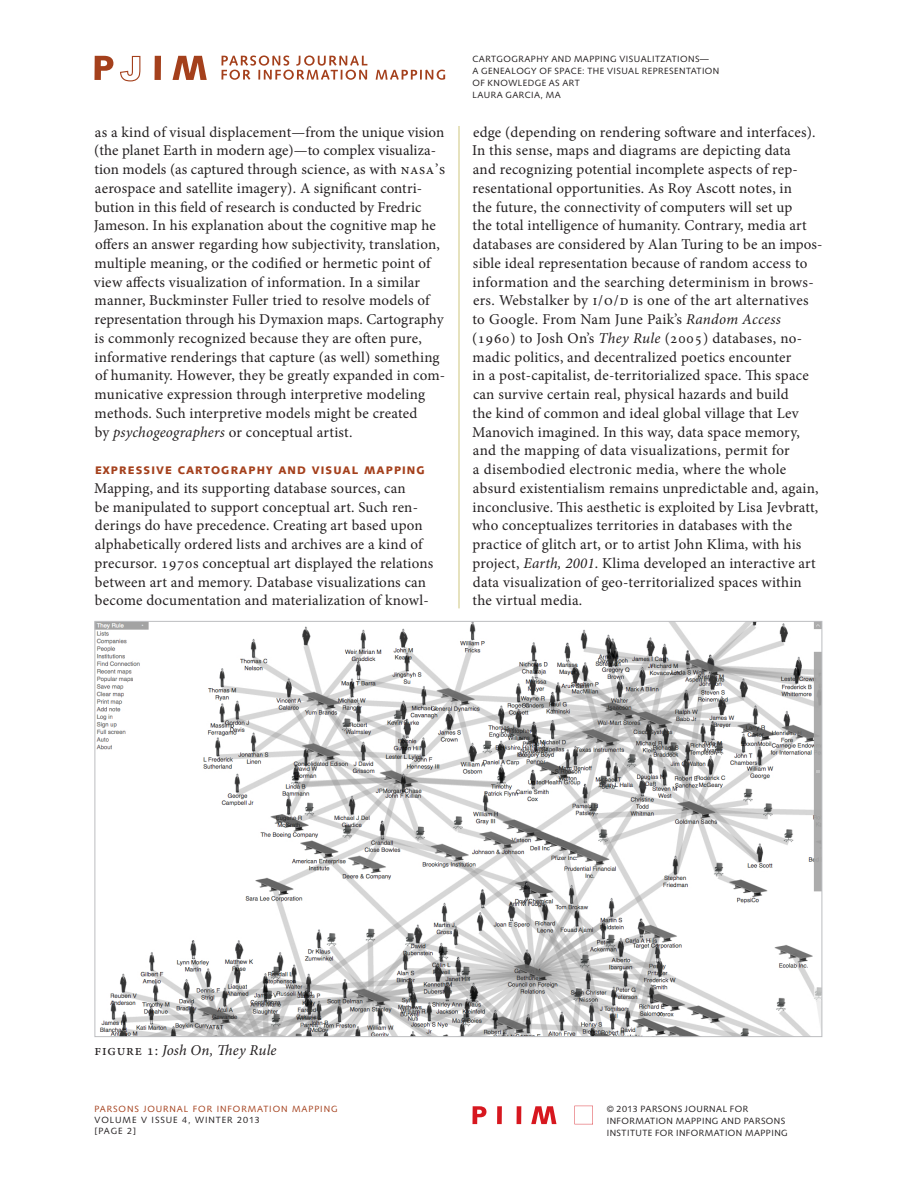
<style>
.page{position:relative;width:918px;height:1188px;background:#fff}
.page>*{position:absolute;margin:0;border:0;box-sizing:border-box;transform-origin:0 0}
.PIIM_Body_Text__No_I{font:15px/18.8px "Minion Pro";letter-spacing:.01em;color:#231f20}
.PIIM_Body_Text__No_I-2{font:italic 15px "Minion Pro";letter-spacing:.01em;color:#231f20}
.PIIM_Body_Text__No_I-3{font:900 10.95px "Syntax";letter-spacing:.1em;color:#a4401c}
.t1{font:9px/12px "Syntax LT Std";letter-spacing:.05em;color:#231f20}
.t2{font:9px "Syntax LT Std";letter-spacing:.1em;color:#a4401c}
.t3{font:9px "Syntax LT Std";letter-spacing:.1em;color:#231f20}
.s1{font-style:italic}
.s2{font-style:normal}
</style>
<div class="page">
<svg style="left:472px;top:1106px;width:14px;height:18px"></svg>
<div style="left:497px;top:1106px;width:5px;height:18px;background:#d7171f"></div>
<hr style="left:517px;top:1106px;width:4px;height:18px;background:#d7171f">
<svg style="left:531px;top:1106px;width:25px;height:18px"></svg>
<svg style="left:574px;top:1106px;width:19px;height:18px"></svg>
<svg style="left:221px;top:55px;width:146px;height:25px"></svg>
<svg style="left:376px;top:70px;width:69px;height:10px"></svg>
<svg style="left:120px;top:56px;width:20px;height:25px"></svg>
<svg style="left:94px;top:56px;width:19px;height:24px"></svg>
<div style="left:155px;top:56px;width:6px;height:24px;background:#a4401c"></div>
<svg style="left:173px;top:56px;width:34px;height:24px"></svg>
<hr style="left:458px;top:126px;width:2px;height:482px;background:#dfd9a9">
<img style="left:97px;top:623px;width:723px;height:412px">
<p class="PIIM_Body_Text__No_I" style="left:94px;top:122px;width:353px">as a kind of visual displacement—from the unique vision (the planet Earth in modern age)—to complex visualiza&shy;tion models (as captured through science, as with NASA’s aerospace and satellite imagery). A significant contri&shy;bution in this field of research is conducted by Fredric Jameson. In his explanation about the cognitive map he offers an answer regarding how subjectivity, translation, multiple meaning, or the codified or hermetic point of view affects visualization of information. In a similar manner, Buckminster Fuller tried to resolve models of representation through his Dymaxion maps. Cartography is commonly recognized because they are often pure, informative renderings that capture (as well) something of humanity. However, they be greatly expanded in com&shy;municative expression through interpretive modeling methods. Such interpretive models might be created<br>by <span class="s1">psychogeographers</span> or conceptual artist.</p>
<p class="PIIM_Body_Text__No_I-3" style="left:95px;top:464px;width:331px">EXPRESSIVE CARTOGRAPHY AND VISUAL MAPPING</p>
<p class="PIIM_Body_Text__No_I" style="left:94px;top:479px;width:341px">Mapping, and its supporting database sources, can<br>be manipulated to support conceptual art. Such ren&shy;derings do have precedence. Creating art based upon alphabetically ordered lists and archives are a kind of precursor. 1970s conceptual art displayed the relations between art and memory. Database visualizations can become documentation and materialization of knowl-</p>
<p class="t1" style="left:472px;top:53px;width:248px">CARTGOGRAPHY AND MAPPING VISUALITZATIONS—<br>A GENEALOGY OF SPACE: THE VISUAL REPRESENTATION<br>OF KNOWLEDGE AS ART<br>LAURA GARCIA, MA</p>
<p class="PIIM_Body_Text__No_I" style="left:472px;top:122px;width:352px">edge (depending on rendering software and interfaces).<br>In this sense, maps and diagrams are depicting data<br>and recognizing potential incomplete aspects of rep&shy;resentational opportunities. As Roy Ascott notes, in<br>the future, the connectivity of computers will set up<br>the total intelligence of humanity. Contrary, media art databases are considered by Alan Turing to be an impos&shy;sible ideal representation because of random access to information and the searching determinism in brows&shy;ers. Webstalker by I/O/D is one of the art alternatives to Google. From Nam June Paik’s <span class="s1">Random Access </span>(1960) to Josh On’s <span class="s1">They Rule</span> (2005) databases, no&shy;madic politics, and decentralized poetics encounter<br>in a post-capitalist, de-territorialized space. This space can survive certain real, physical hazards and build<br>the kind of common and ideal global village that Lev Manovich imagined. In this way, data space memory, and the mapping of data visualizations, permit for<br>a disembodied electronic media, where the whole absurd existentialism remains unpredictable and, again, inconclusive. This aesthetic is exploited by Lisa Jevbratt, who conceptualizes territories in databases with the practice of glitch art, or to artist John Klima, with his project, <span class="s1">Earth, 2001</span>. Klima developed an interactive art data visualization of geo-territorialized spaces within the virtual media.</p>
<p class="PIIM_Body_Text__No_I-2" style="left:95px;top:1040px;width:183px"><span class="s2">Figure 1:</span> Josh On, They Rule</p>
<p class="t2" style="left:94px;top:1104px;width:245px">PARSONS JOURNAL FOR INFORMATION MAPPING</p>
<p class="t3" style="left:94px;top:1115px;width:167px">VOLUME V ISSUE 4, WINTER 2013</p>
<p class="t1" style="left:94px;top:1125px;width:43px">[PAGE 2]</p>
<p class="t1" style="left:607px;top:1103px;width:183px">© 2013 PARSONS JOURNAL FOR<br>INFORMATION MAPPING AND PARSONS<br>INSTITUTE FOR INFORMATION MAPPING</p>
</div>
